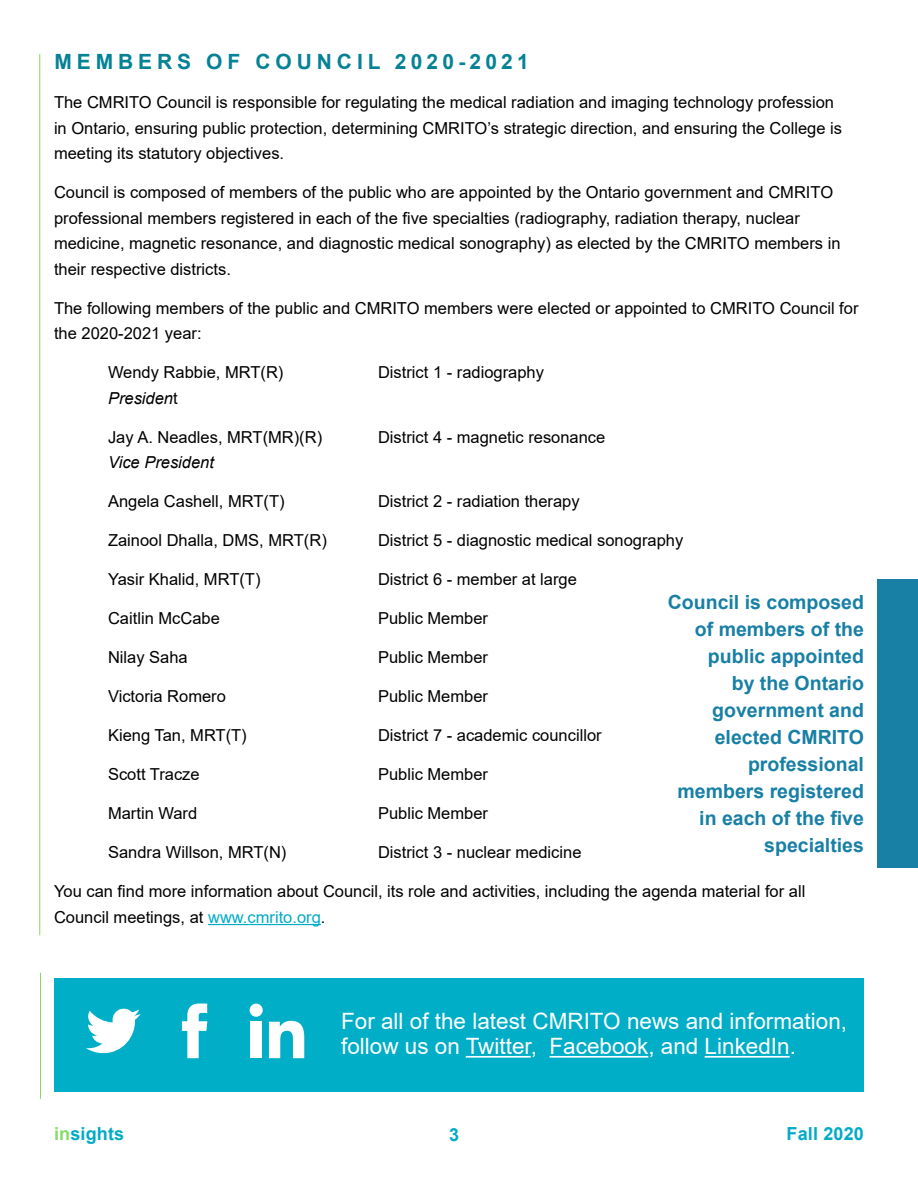
<style>
.page{position:relative;width:918px;height:1188px;background:#fff}
.page>*{position:absolute;margin:0;border:0;box-sizing:border-box;transform-origin:0 0}
.t1{font:22.5px/25.5px "Arial";color:#fff}
.t2{font:700 21px "Arial";letter-spacing:.235em;color:#058295}
.t3{font:700 19.5px/27px "Arial";color:#187fa5;text-align:right}
.t4{font:700 18px "Arial";letter-spacing:.01em;color:#00abc8}
.t5{font:16.5px/25.5px "Arial";color:#000}
.t6{font:italic 16.5px "Arial";color:#000}
.s1{font-style:normal}
.s2{color:#00abc8}
.s3{color:#87db66}
</style>
<div class="page">
<hr style="left:208px;top:924px;width:113px;height:1px;background:#00abc8">
<hr style="left:39px;top:54px;width:1px;height:881px;background:#87db66">
<div style="left:878px;top:579px;width:40px;height:289px;background:#187fa5"></div>
<div style="left:352px;top:976px;width:512px;height:118px;background:#00aec7"></div>
<div style="left:54px;top:977px;width:512px;height:117px;background:#00aec7"></div>
<hr style="left:40px;top:973px;width:1px;height:126px;background:#87db66">
<svg style="left:182px;top:1004px;width:25px;height:54px"></svg>
<div style="left:250px;top:1022px;width:12px;height:36px;background:#fff"></div>
<div style="left:250px;top:1004px;width:13px;height:13px;background:#fff;border-radius:50%"></div>
<svg style="left:269px;top:1020px;width:261px;height:39px"></svg>
<svg style="left:86px;top:1009px;width:55px;height:44px"></svg>
<hr style="left:466px;top:1056px;width:65px;height:2px;background:#fff">
<hr style="left:550px;top:1056px;width:98px;height:2px;background:#fff">
<hr style="left:705px;top:1056px;width:85px;height:2px;background:#fff">
<div style="left:50px;top:970px;width:823px;height:8px;background:#fff"></div>
<div style="left:50px;top:1092px;width:823px;height:8px;background:#fff"></div>
<p class="t2" style="left:54px;top:47px;width:476px">MEMBERS OF COUNCIL 2020-2021</p>
<p class="t5" style="left:54px;top:90px;width:790px">The CMRITO Council is responsible for regulating the medical radiation and imaging technology profession in Ontario, ensuring public protection, determining CMRITO’s strategic direction, and ensuring the College is meeting its statutory objectives.</p>
<p class="t5" style="left:54px;top:180px;width:788px">Council is composed of members of the public who are appointed by the Ontario government and CMRITO professional members registered in each of the five specialties (radiography, radiation therapy, nuclear medicine, magnetic resonance, and diagnostic medical sonography) as elected by the CMRITO members in their respective districts.</p>
<p class="t5" style="left:54px;top:295px;width:806px">The following members of the public and CMRITO members were elected or appointed to CMRITO Council for the 2020-2021 year:</p>
<p class="t5" style="left:108px;top:360px;width:177px">Wendy Rabbie, MRT(R)</p>
<p class="t5" style="left:378px;top:360px;width:167px">District 1 - radiography</p>
<p class="t6" style="left:108px;top:387px;width:71px">Presiden<span class="s1">t</span></p>
<p class="t5" style="left:108px;top:424px;width:216px">Jay A. Neadles, MRT(MR)(R)</p>
<p class="t5" style="left:378px;top:424px;width:229px">District 4 - magnetic resonance</p>
<p class="t6" style="left:108px;top:452px;width:108px">Vice President</p>
<p class="t5" style="left:108px;top:489px;width:178px">Angela Cashell, MRT(T)</p>
<p class="t5" style="left:378px;top:489px;width:203px">District 2 - radiation therapy</p>
<p class="t5" style="left:108px;top:528px;width:220px">Zainool Dhalla, DMS, MRT(R)</p>
<p class="t5" style="left:378px;top:528px;width:307px">District 5 - diagnostic medical sonography</p>
<p class="t5" style="left:108px;top:567px;width:154px">Yasir Khalid, MRT(T)</p>
<p class="t5" style="left:378px;top:567px;width:200px">District 6 - member at large</p>
<p class="t5" style="left:108px;top:606px;width:113px">Caitlin McCabe</p>
<p class="t5" style="left:378px;top:606px;width:112px">Public Member</p>
<p class="t5" style="left:108px;top:645px;width:81px">Nilay Saha</p>
<p class="t5" style="left:378px;top:645px;width:112px">Public Member</p>
<p class="t5" style="left:108px;top:684px;width:119px">Victoria Romero</p>
<p class="t5" style="left:378px;top:684px;width:112px">Public Member</p>
<p class="t5" style="left:108px;top:723px;width:140px">Kieng Tan, MRT(T)</p>
<p class="t5" style="left:378px;top:723px;width:225px">District 7 - academic councillor</p>
<p class="t5" style="left:108px;top:762px;width:93px">Scott Tracze</p>
<p class="t5" style="left:378px;top:762px;width:112px">Public Member</p>
<p class="t5" style="left:108px;top:801px;width:91px">Martin Ward</p>
<p class="t5" style="left:378px;top:801px;width:112px">Public Member</p>
<p class="t5" style="left:108px;top:840px;width:180px">Sandra Willson, MRT(N)</p>
<p class="t5" style="left:378px;top:840px;width:205px">District 3 - nuclear medicine</p>
<p class="t5" style="left:54px;top:879px;width:753px">You can find more information about Council, its role and activities, including the agenda material for all<br>Council meetings, at <span class="s2">www.cmrito.org</span>.</p>
<p class="t3" style="left:668px;top:589px;width:198px">Council is composed of members of the public appointed<br>by the Ontario government and elected CMRITO professional members registered in each of the five specialties</p>
<h1 class="t1" style="left:341px;top:1008px;width:508px">For all of the latest CMRITO news and information, follow us on Twitter, Facebook, and LinkedIn.</h1>
<p class="t4" style="left:54px;top:1121px;width:72px"><span class="s3">in</span>sights</p>
<p class="t4" style="left:449px;top:1122px;width:12px">3</p>
<p class="t4" style="left:787px;top:1121px;width:79px">Fall 2020</p>
</div>
